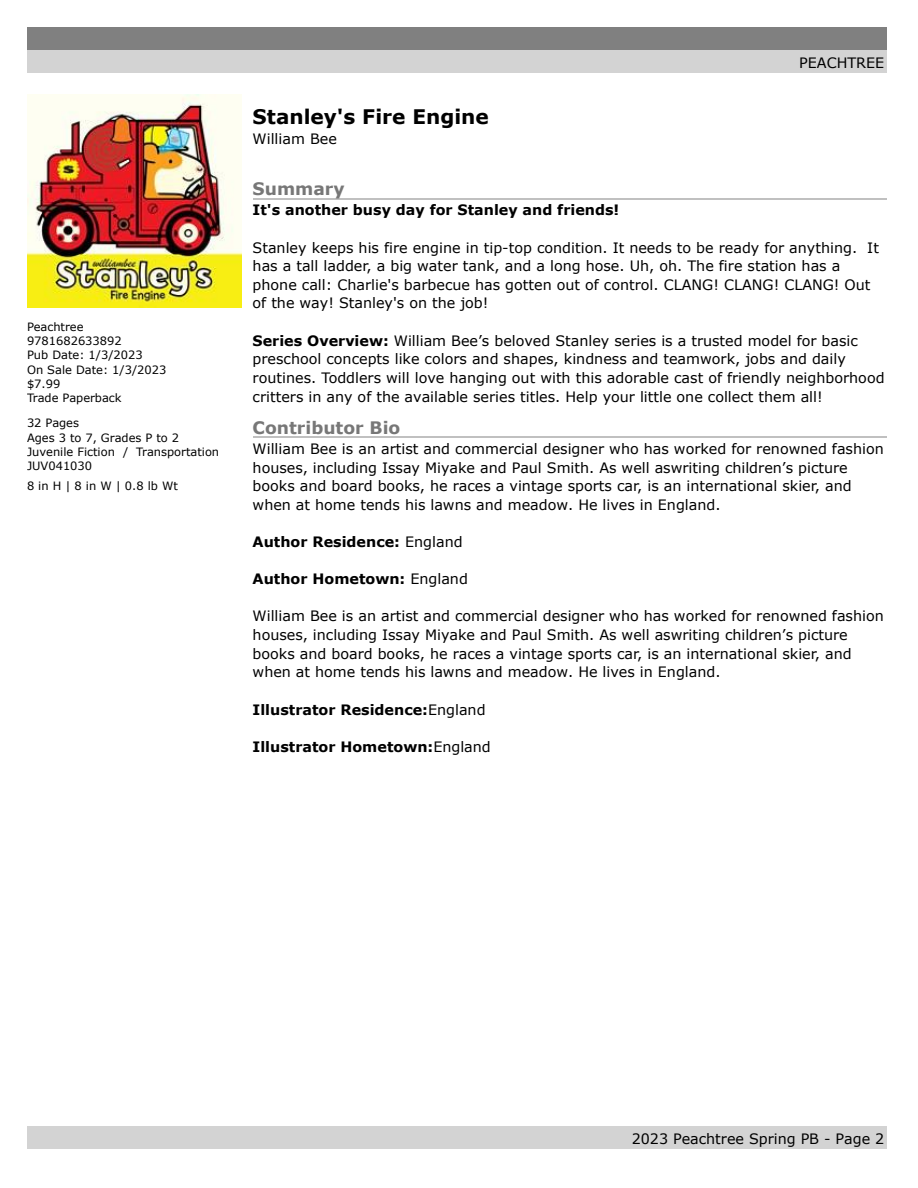
<style>
.page{position:relative;width:918px;height:1188px;background:#fff}
.page>*{position:absolute;margin:0;border:0;box-sizing:border-box;transform-origin:0 0}
.t1{font:700 20.1px "Verdana";color:#000}
.t2{font:700 17.25px "Verdana";color:#777}
.t3{font:14.25px/18.6px "Verdana";color:#000}
.t4{font:700 14.25px "Verdana";color:#000}
.t5{font:11.4px/14.4px "Verdana";color:#000}
.s1{font-weight:700}
.s2{font-weight:400}
</style>
<div class="page">
<div style="left:27px;top:27px;width:859px;height:23px;background:#808080"></div>
<div style="left:27px;top:50px;width:859px;height:23px;background:#d3d3d3"></div>
<div style="left:27px;top:1126px;width:859px;height:23px;background:#d3d3d3"></div>
<img style="left:27px;top:94px;width:215px;height:213px">
<hr style="left:253px;top:198px;width:633px;height:2px;background:#c0c0c0">
<hr style="left:253px;top:437px;width:633px;height:1px;background:#c0c0c0">
<p class="t5" style="left:27px;top:319px;width:141px">Peachtree<br>9781682633892<br>Pub Date: 1/3/2023<br>On Sale Date: 1/3/2023 $7.99<br>Trade Paperback</p>
<p class="t5" style="left:27px;top:416px;width:194px">32 Pages<br>Ages 3 to 7, Grades P to 2<br>Juvenile Fiction / Transportation<br>JUV041030</p>
<p class="t5" style="left:27px;top:478px;width:152px">8 in H | 8 in W | 0.8 lb Wt</p>
<p class="t3" style="left:799px;top:53px;width:87px">PEACHTREE</p>
<h1 class="t1" style="left:253px;top:104px;width:238px">Stanley's Fire Engine</h1>
<p class="t3" style="left:253px;top:130px;width:86px">William Bee</p>
<p class="t2" style="left:253px;top:178px;width:94px">Summary</p>
<p class="t4" style="left:253px;top:201px;width:368px">It's another busy day for Stanley and friends!</p>
<p class="t3" style="left:253px;top:238px;width:628px">Stanley keeps his fire engine in tip-top condition. It needs to be ready for anything. It has a tall ladder, a big water tank, and a long hose. Uh, oh. The fire station has a phone call: Charlie's barbecue has gotten out of control. CLANG! CLANG! CLANG! Out of the way! Stanley's on the job!</p>
<p class="t3" style="left:253px;top:331px;width:633px"><span class="s1">Series Overview:</span> William Bee’s beloved Stanley series is a trusted model for basic preschool concepts like colors and shapes, kindness and teamwork, jobs and daily routines. Toddlers will love hanging out with this adorable cast of friendly neighborhood critters in any of the available series titles. Help your little one collect them all!</p>
<p class="t2" style="left:253px;top:416px;width:149px">Contributor Bio</p>
<p class="t3" style="left:253px;top:439px;width:633px">William Bee is an artist and commercial designer who has worked for renowned fashion houses, including Issay Miyake and Paul Smith. As well aswriting children’s picture books and board books, he races a vintage sports car, is an international skier, and when at home tends his lawns and meadow. He lives in England.</p>
<p class="t4" style="left:253px;top:533px;width:212px">Author Residence: <span class="s2">England</span></p>
<p class="t4" style="left:253px;top:570px;width:217px">Author Hometown: <span class="s2">England</span></p>
<p class="t3" style="left:253px;top:607px;width:633px">William Bee is an artist and commercial designer who has worked for renowned fashion houses, including Issay Miyake and Paul Smith. As well aswriting children’s picture books and board books, he races a vintage sports car, is an international skier, and when at home tends his lawns and meadow. He lives in England.</p>
<p class="t4" style="left:253px;top:700px;width:234px">Illustrator Residence:<span class="s2">England</span></p>
<p class="t4" style="left:253px;top:738px;width:240px">Illustrator Hometown:<span class="s2">England</span></p>
<p class="t3" style="left:632px;top:1129px;width:254px">2023 Peachtree Spring PB - Page 2</p>
</div>
